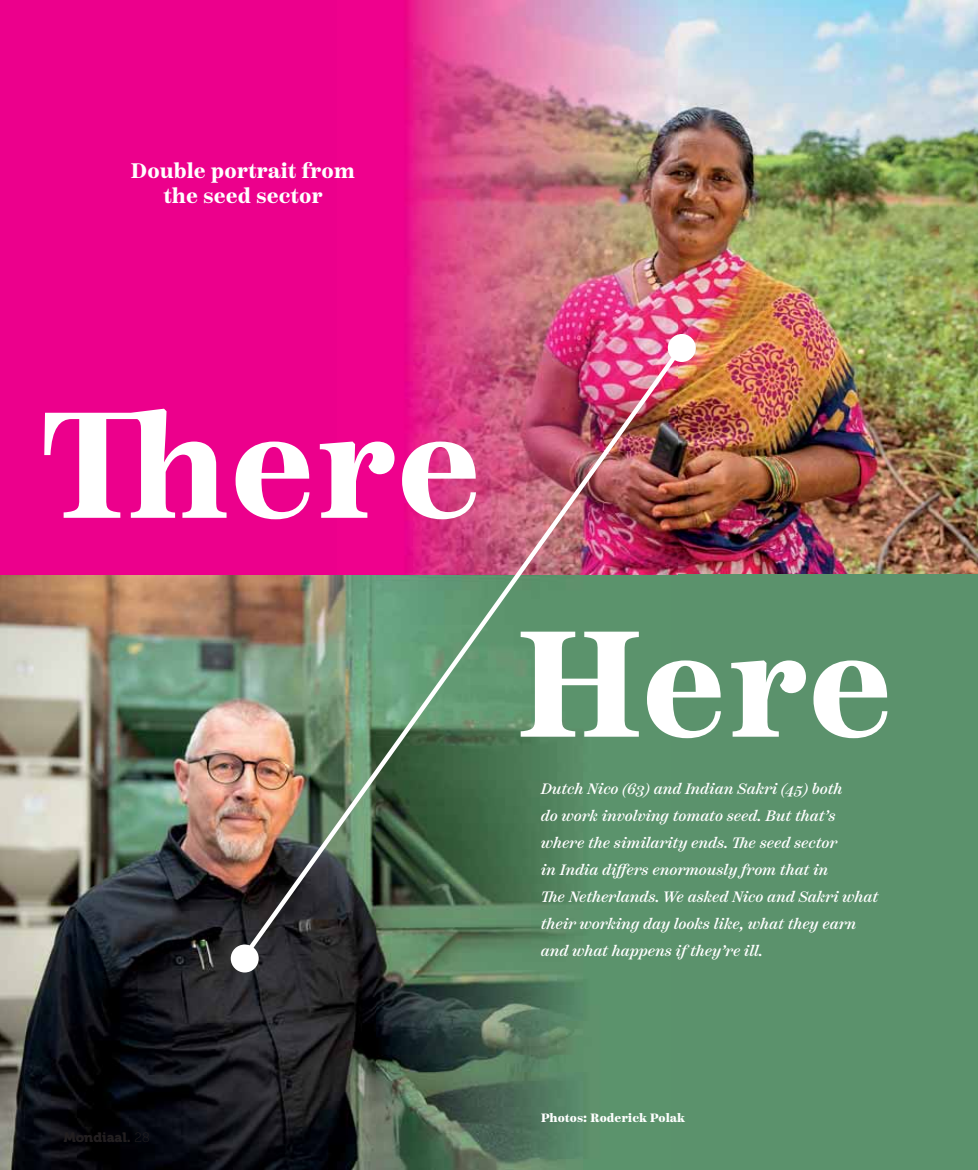
<style>
.page{position:relative;width:978px;height:1170px;background:#fff}
.page>*{position:absolute;margin:0;border:0;box-sizing:border-box;transform-origin:0 0}
.t1{font:700 150px "Scotch Text";color:#fff}
.t2{font:700 21px/25.5px "Scotch Text";color:#fff;text-align:center}
.t3{font:italic 500 15px/27px "Scotch Text";color:#fff}
.t4{font:13.5px "Museo 900";color:#231f20}
.t5{font:900 12px "Scotch Text";color:#fff}
.s1{font-family:"Museo 100"}
</style>
<div class="page">
<img style="left:0;top:574px;width:671px;height:595px">
<img style="left:678px;top:0;width:300px;height:574px">
<div style="left:671px;top:574px;width:307px;height:595px;background:#5b926c"></div>
<div style="left:0;top:0;width:336px;height:574px;background:#ec008c"></div>
<img style="left:336px;top:0;width:342px;height:347px">
<img style="left:236px;top:347px;width:447px;height:618px">
<div style="left:668px;top:334px;width:28px;height:28px;background:#fff;border-radius:50%"></div>
<div style="left:231px;top:944px;width:28px;height:28px;background:#fff;border-radius:50%"></div>
<h2 class="t2" style="left:131px;top:160px;width:226px">Double portrait from the seed sector</h2>
<h1 class="t1" style="left:40px;top:405px;width:444px">There</h1>
<h1 class="t1" style="left:515px;top:624px;width:380px">Here</h1>
<p class="t3" style="left:541px;top:776px;width:339px">Dutch Nico (63) and Indian Sakri (45) both<br>do work involving tomato seed. But that’s where the similarity ends. The seed sector<br>in India differs enormously from that in<br>The Netherlands. We asked Nico and Sakri what their working day looks like, what they earn and what happens if they’re ill.</p>
<p class="t4" style="left:64px;top:1129px;width:87px">Mondiaal. <span class="s1">28</span></p>
<p class="t5" style="left:541px;top:1111px;width:146px">Photos: Roderick Polak</p>
</div>
